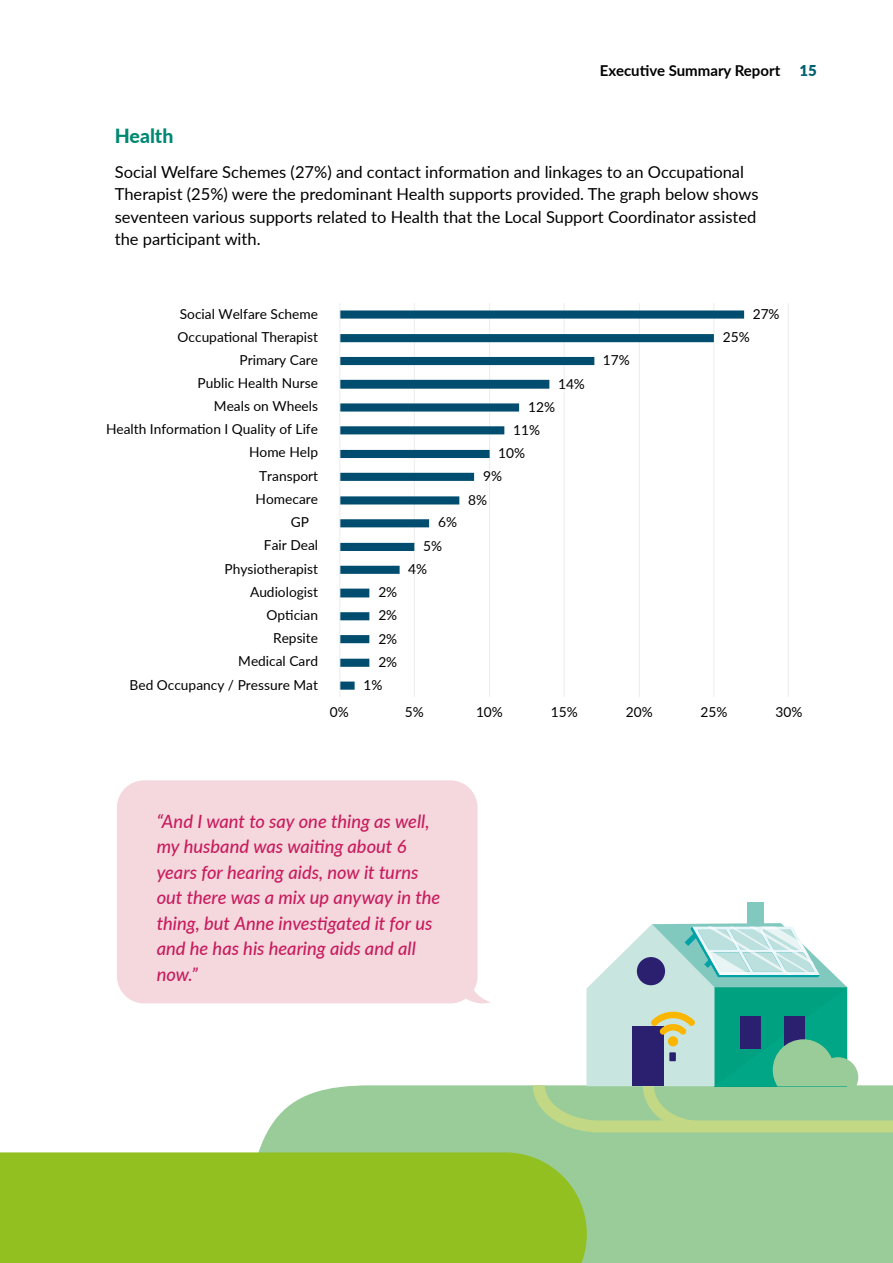
<style>
.page{position:relative;width:893px;height:1263px;background:#fff}
.page>*{position:absolute;margin:0;border:0;box-sizing:border-box;transform-origin:0 0}
.t1{font:800 19.5px "Lato";color:#008872}
.t2{font:italic 500 18.3px/25.5px "Lato";color:#c81c5d}
.t3{font:16.5px/22.5px "Lato";color:#000}
.t4{font:700 15px "Lato";color:#000}
.t5{font:900 15px "Lato";color:#006071}
.t6{font:13.8px "Lato";color:#000}
</style>
<div class="page">
<div style="left:258px;top:1085px;width:635px;height:178px;background:#9acc9a"></div>
<div style="left:747px;top:902px;width:17px;height:28px;background:#81c8be"></div>
<svg style="left:533px;top:923px;width:360px;height:209px"></svg>
<hr style="left:414px;top:303px;width:1px;height:394px;background:#ededed">
<hr style="left:489px;top:303px;width:1px;height:394px;background:#ededed">
<hr style="left:564px;top:303px;width:1px;height:394px;background:#ededed">
<hr style="left:639px;top:303px;width:1px;height:394px;background:#ededed">
<hr style="left:713px;top:303px;width:1px;height:394px;background:#ededed">
<hr style="left:788px;top:303px;width:1px;height:394px;background:#ededed">
<svg style="left:340px;top:310px;width:404px;height:380px"></svg>
<hr style="left:339px;top:303px;width:1px;height:394px;background:#ededed">
<div style="left:117px;top:780px;width:374px;height:223px;background:#f4d8de"></div>
<div style="left:0;top:1152px;width:587px;height:111px;background:#92c020"></div>
<p class="t4" style="left:600px;top:59px;width:182px">Executive Summary Report</p>
<p class="t5" style="left:800px;top:60px;width:19px">15</p>
<h1 class="t1" style="left:115px;top:122px;width:60px">Health</h1>
<p class="t3" style="left:115px;top:160px;width:645px">Social Welfare Schemes (27%) and contact information and linkages to an Occupational Therapist (25%) were the predominant Health supports provided. The graph below shows seventeen various supports related to Health that the Local Support Coordinator assisted the participant with.</p>
<p class="t6" style="left:180px;top:304px;width:140px">Social Welfare Scheme</p>
<p class="t6" style="left:753px;top:304px;width:28px">27%</p>
<p class="t6" style="left:178px;top:327px;width:142px">Occupational Therapist</p>
<p class="t6" style="left:723px;top:327px;width:28px">25%</p>
<p class="t6" style="left:240px;top:350px;width:80px">Primary Care</p>
<p class="t6" style="left:603px;top:350px;width:28px">17%</p>
<p class="t6" style="left:198px;top:373px;width:122px">Public Health Nurse</p>
<p class="t6" style="left:558px;top:374px;width:28px">14%</p>
<p class="t6" style="left:214px;top:396px;width:106px">Meals on Wheels</p>
<p class="t6" style="left:528px;top:397px;width:28px">12%</p>
<p class="t6" style="left:106px;top:420px;width:214px">Health Information I Quality of Life</p>
<p class="t6" style="left:513px;top:420px;width:28px">11%</p>
<p class="t6" style="left:249px;top:442px;width:71px">Home Help</p>
<p class="t6" style="left:498px;top:443px;width:28px">10%</p>
<p class="t6" style="left:259px;top:466px;width:60px">Transport</p>
<p class="t6" style="left:483px;top:466px;width:20px">9%</p>
<p class="t6" style="left:256px;top:489px;width:64px">Homecare</p>
<p class="t6" style="left:468px;top:490px;width:20px">8%</p>
<p class="t6" style="left:291px;top:512px;width:20px">GP</p>
<p class="t6" style="left:438px;top:512px;width:20px">6%</p>
<p class="t6" style="left:264px;top:535px;width:56px">Fair Deal</p>
<p class="t6" style="left:423px;top:536px;width:20px">5%</p>
<p class="t6" style="left:225px;top:559px;width:95px">Physiotherapist</p>
<p class="t6" style="left:408px;top:559px;width:20px">4%</p>
<p class="t6" style="left:250px;top:582px;width:70px">Audiologist</p>
<p class="t6" style="left:378px;top:583px;width:20px">2%</p>
<p class="t6" style="left:267px;top:605px;width:53px">Optician</p>
<p class="t6" style="left:378px;top:605px;width:20px">2%</p>
<p class="t6" style="left:273px;top:628px;width:46px">Repsite</p>
<p class="t6" style="left:378px;top:629px;width:20px">2%</p>
<p class="t6" style="left:238px;top:651px;width:81px">Medical Card</p>
<p class="t6" style="left:378px;top:652px;width:20px">2%</p>
<p class="t6" style="left:130px;top:675px;width:190px">Bed Occupancy / Pressure Mat</p>
<p class="t6" style="left:363px;top:675px;width:20px">1%</p>
<p class="t6" style="left:330px;top:702px;width:20px">0%</p>
<p class="t6" style="left:405px;top:702px;width:20px">5%</p>
<p class="t6" style="left:476px;top:702px;width:28px">10%</p>
<p class="t6" style="left:551px;top:702px;width:28px">15%</p>
<p class="t6" style="left:626px;top:702px;width:28px">20%</p>
<p class="t6" style="left:701px;top:702px;width:28px">25%</p>
<p class="t6" style="left:775px;top:702px;width:28px">30%</p>
<h2 class="t2" style="left:157px;top:808px;width:285px">“And I want to say one thing as well, my husband was waiting about 6 years for hearing aids, now it turns out there was a mix up anyway in the thing, but Anne investigated it for us and he has his hearing aids and all now.”</h2>
</div>
